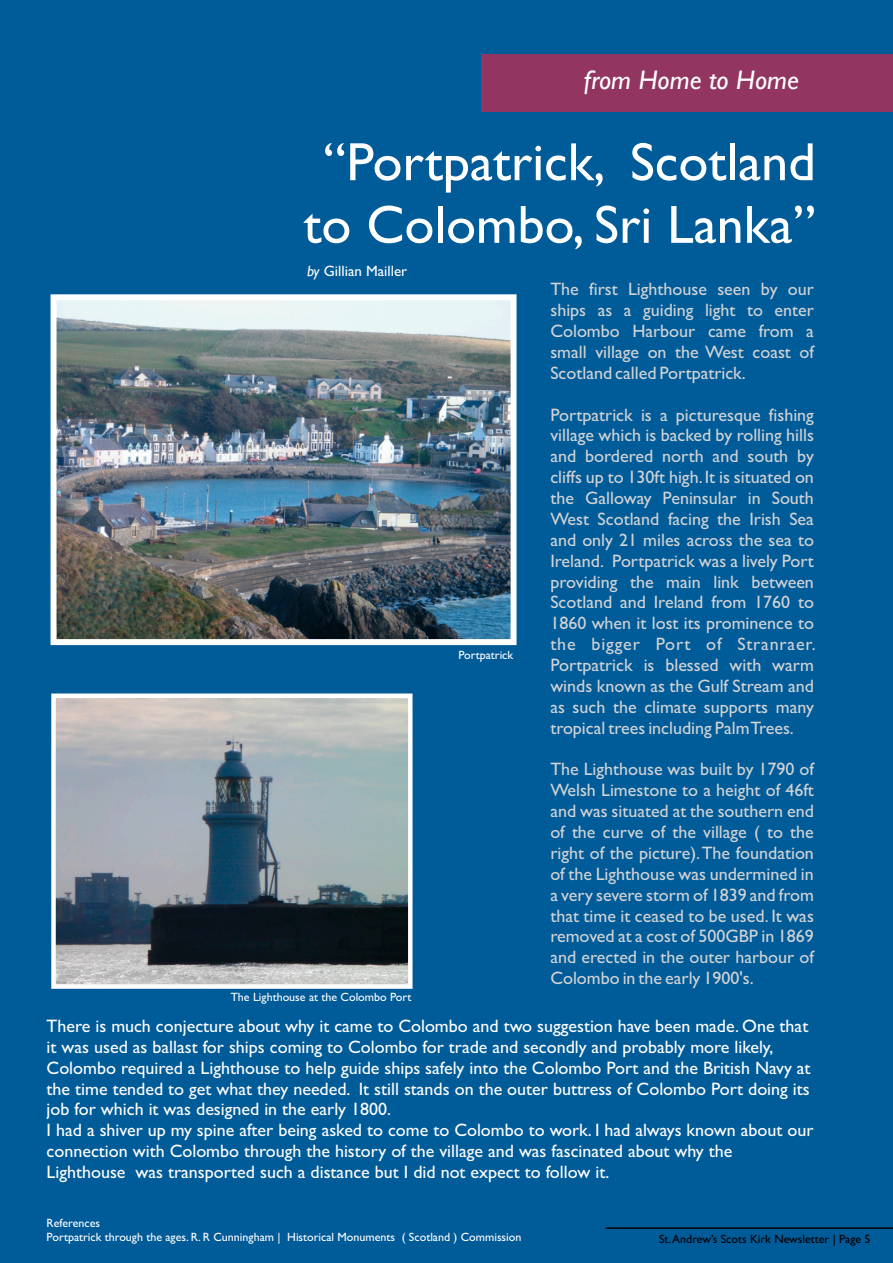
<style>
.page{position:relative;width:893px;height:1263px;background:#005b99}
.page>*{position:absolute;margin:0;border:0;box-sizing:border-box;transform-origin:0 0}
.t1{font:54px/62.6px "Gill Sans";color:#fff;text-align:center}
.t2{font:italic 27px "Gill Sans";color:#fff}
.t3{font:18px/20.9px "Gill Sans";color:#d1d3d4;text-align:justify}
.t4{font:18px/20.9px "Gill Sans";color:#fff}
.t5{font:15px "Gill Sans";color:#fff}
.t6{font:12px/14px "Gill Sans";color:#fff}
.t7{font:12px "Gill Sans";color:#000}
.s1{font-style:italic}
</style>
<div class="page">
<div style="left:482px;top:54px;width:411px;height:57px;background:#923561"></div>
<hr style="left:606px;top:1227px;width:287px;height:2px;background:#000">
<img style="left:58px;top:301px;width:452px;height:337px">
<div style="left:51px;top:294px;width:466px;height:351px;border:6px solid #fff"></div>
<img style="left:56px;top:698px;width:352px;height:286px">
<div style="left:51px;top:693px;width:362px;height:296px;border:4px solid #fff"></div>
<h2 class="t2" style="left:584px;top:70px;width:217px">from Home to Home</h2>
<h1 class="t1" style="left:303px;top:136px;width:514px">“Portpatrick, Scotland to Colombo, Sri Lanka”</h1>
<p class="t3" style="left:550px;top:281px;width:265px">The first Lighthouse seen by our ships as a guiding light to enter Colombo Harbour came from a small village on the West coast of Scotland called Portpatrick.</p>
<p class="t3" style="left:550px;top:406px;width:267px">Portpatrick is a picturesque fishing village which is backed by rolling hills and bordered north and south by cliffs up to 130ft high.It is situated on the Galloway Peninsular in South West Scotland facing the Irish Sea and only 21 miles across the sea to Ireland. Portpatrick was a lively Port providing the main link between Scotland and Ireland from 1760 to 1860 when it lost its prominence to the bigger Port of Stranraer.<br>Portpatrick is blessed with warm winds known as the Gulf Stream and as such the climate supports many tropical trees including Palm Trees.</p>
<p class="t3" style="left:550px;top:761px;width:265px">The Lighthouse was built by 1790 of Welsh Limestone to a height of 46ft and was situated at the southern end of the curve of the village ( to the right of the picture).The foundation of the Lighthouse was undermined in a very severe storm of 1839 and from that time it ceased to be used. It was removed at a cost of 500GBP in 1869 and erected in the outer harbour of Colombo in the early 1900's.</p>
<p class="t5" style="left:307px;top:266px;width:102px"><span class="s1">by</span> Gillian Mailler</p>
<p class="t6" style="left:458px;top:649px;width:56px">Portpatrick</p>
<p class="t6" style="left:231px;top:991px;width:182px">The Lighthouse at the Colombo Port</p>
<p class="t4" style="left:47px;top:1017px;width:768px">There is much conjecture about why it came to Colombo and two suggestion have been made. One that it was used as ballast for ships coming to Colombo for trade and secondly and probably more likely, Colombo required a Lighthouse to help guide ships safely into the Colombo Port and the British Navy at the time tended to get what they needed. It still stands on the outer buttress of Colombo Port doing its job for which it was designed in the early 1800.<br>I had a shiver up my spine after being asked to come to Colombo to work. I had always known about our connection with Colombo through the history of the village and was fascinated about why the Lighthouse was transported such a distance but I did not expect to follow it.</p>
<p class="t6" style="left:47px;top:1217px;width:476px">References<br>Portpatrick through the ages. R. R Cunningham | Historical Monuments ( Scotland ) Commission</p>
<p class="t7" style="left:659px;top:1235px;width:213px">St.Andrew’s Scots Kirk Newsletter | Page 5</p>
</div>
